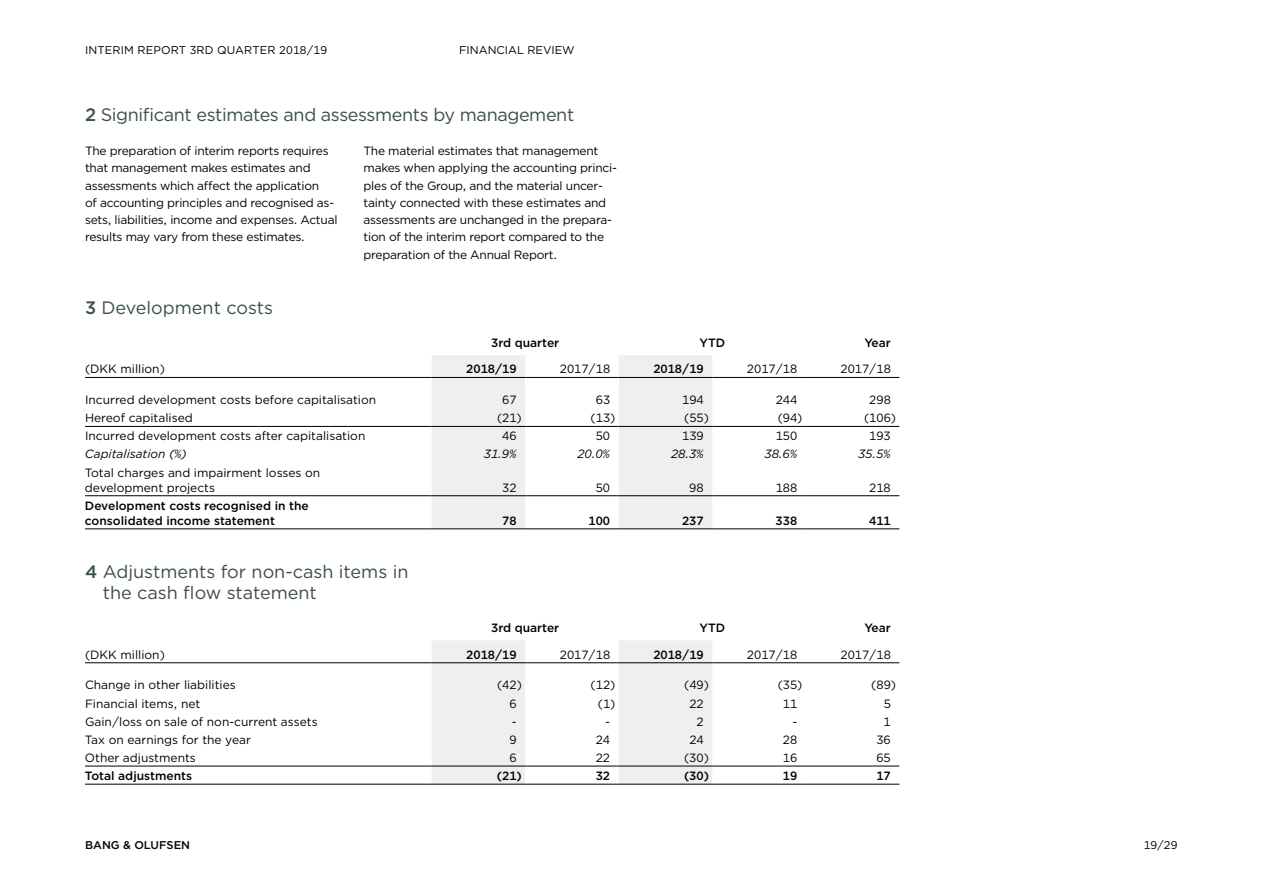
<style>
.page{position:relative;width:1263px;height:893px;background:#fff}
.page>*{position:absolute;margin:0;border:0;box-sizing:border-box;transform-origin:0 0}
.t1{font:18px/21px "Gotham";letter-spacing:-.015em;color:#3c4d4d}
.t2{font:12px/17.2px "Gotham";letter-spacing:-.02em;color:#000}
.t3{font:12px/15px "Gotham";color:#000}
.t4{font:500 12px/15px "Gotham";color:#000}
.t5{font:italic 12px "Gotham";color:#000}
.t6{font:11.25px "Gotham";letter-spacing:.01em;color:#000}
.t7{font:500 11.25px "Gotham";color:#000}
.s1{font-weight:500}
</style>
<div class="page">
<svg style="left:432px;top:355px;width:280px;height:174px;fill:#edf0ee"></svg>
<hr style="left:85px;top:377px;width:347px;height:1px;background:#000">
<hr style="left:432px;top:377px;width:93px;height:1px;background:#000">
<hr style="left:525px;top:377px;width:94px;height:1px;background:#000">
<hr style="left:619px;top:377px;width:93px;height:1px;background:#000">
<hr style="left:712px;top:377px;width:94px;height:1px;background:#000">
<hr style="left:806px;top:377px;width:93px;height:1px;background:#000">
<hr style="left:85px;top:426px;width:347px;height:1px;background:#000">
<hr style="left:432px;top:426px;width:93px;height:1px;background:#000">
<hr style="left:525px;top:426px;width:94px;height:1px;background:#000">
<hr style="left:619px;top:426px;width:93px;height:1px;background:#000">
<hr style="left:712px;top:426px;width:94px;height:1px;background:#000">
<hr style="left:806px;top:426px;width:93px;height:1px;background:#000">
<hr style="left:85px;top:495px;width:347px;height:1px;background:#000">
<hr style="left:432px;top:495px;width:93px;height:1px;background:#000">
<hr style="left:525px;top:495px;width:94px;height:1px;background:#000">
<hr style="left:619px;top:495px;width:93px;height:1px;background:#000">
<hr style="left:712px;top:495px;width:94px;height:1px;background:#000">
<hr style="left:806px;top:495px;width:93px;height:1px;background:#000">
<hr style="left:85px;top:529px;width:347px;height:1px;background:#000">
<hr style="left:432px;top:529px;width:93px;height:1px;background:#000">
<hr style="left:525px;top:529px;width:94px;height:1px;background:#000">
<hr style="left:619px;top:529px;width:93px;height:1px;background:#000">
<hr style="left:712px;top:529px;width:94px;height:1px;background:#000">
<hr style="left:806px;top:529px;width:93px;height:1px;background:#000">
<svg style="left:432px;top:640px;width:280px;height:144px"></svg>
<hr style="left:85px;top:662px;width:347px;height:1px;background:#000">
<hr style="left:432px;top:662px;width:93px;height:1px;background:#000">
<hr style="left:525px;top:662px;width:94px;height:1px;background:#000">
<hr style="left:619px;top:662px;width:93px;height:1px;background:#000">
<hr style="left:712px;top:662px;width:94px;height:1px;background:#000">
<hr style="left:806px;top:662px;width:93px;height:1px;background:#000">
<hr style="left:85px;top:766px;width:347px;height:1px;background:#000">
<hr style="left:432px;top:766px;width:93px;height:1px;background:#000">
<hr style="left:525px;top:766px;width:94px;height:1px;background:#000">
<hr style="left:619px;top:766px;width:93px;height:1px;background:#000">
<hr style="left:712px;top:766px;width:94px;height:1px;background:#000">
<hr style="left:806px;top:766px;width:93px;height:1px;background:#000">
<hr style="left:85px;top:784px;width:347px;height:1px;background:#000">
<hr style="left:432px;top:784px;width:93px;height:1px;background:#000">
<hr style="left:525px;top:784px;width:94px;height:1px;background:#000">
<hr style="left:619px;top:784px;width:93px;height:1px;background:#000">
<hr style="left:712px;top:784px;width:94px;height:1px;background:#000">
<hr style="left:806px;top:784px;width:93px;height:1px;background:#000">
<p class="t6" style="left:85px;top:42px;width:244px">INTERIM REPORT 3RD QUARTER 2018/19</p>
<p class="t6" style="left:459px;top:42px;width:117px">FINANCIAL REVIEW</p>
<h1 class="t1" style="left:85px;top:103px;width:491px"><span class="s1">2</span> Significant estimates and assessments by management</h1>
<p class="t2" style="left:85px;top:142px;width:254px">The preparation of interim reports requires that management makes estimates and assessments which affect the application<br>of accounting principles and recognised as&shy;sets, liabilities, income and expenses. Actual results may vary from these estimates.</p>
<p class="t2" style="left:364px;top:142px;width:255px">The material estimates that management makes when applying the accounting princi&shy;ples of the Group, and the material uncer&shy;tainty connected with these estimates and assessments are unchanged in the prepara&shy;tion of the interim report compared to the preparation of the Annual Report.</p>
<h1 class="t1" style="left:85px;top:297px;width:189px"><span class="s1">3</span> Development costs</h1>
<p class="t4" style="left:491px;top:335px;width:70px">3rd quarter</p>
<p class="t4" style="left:699px;top:335px;width:27px">YTD</p>
<p class="t4" style="left:864px;top:335px;width:28px">Year</p>
<p class="t3" style="left:85px;top:361px;width:81px">(DKK million)</p>
<p class="t4" style="left:466px;top:361px;width:52px">2018/19</p>
<p class="t2" style="left:560px;top:360px;width:52px">2017/18</p>
<p class="t4" style="left:653px;top:361px;width:52px">2018/19</p>
<p class="t2" style="left:747px;top:360px;width:52px">2017/18</p>
<p class="t2" style="left:840px;top:360px;width:52px">2017/18</p>
<p class="t3" style="left:85px;top:392px;width:293px">Incurred development costs before capitalisation</p>
<p class="t2" style="left:502px;top:391px;width:16px">67</p>
<p class="t2" style="left:596px;top:391px;width:16px">63</p>
<p class="t2" style="left:682px;top:391px;width:23px">194</p>
<p class="t2" style="left:776px;top:391px;width:23px">244</p>
<p class="t2" style="left:869px;top:391px;width:23px">298</p>
<p class="t3" style="left:85px;top:410px;width:109px">Hereof capitalised</p>
<p class="t2" style="left:497px;top:409px;width:26px">(21)</p>
<p class="t2" style="left:591px;top:409px;width:26px">(13)</p>
<p class="t2" style="left:684px;top:409px;width:26px">(55)</p>
<p class="t2" style="left:778px;top:409px;width:26px">(94)</p>
<p class="t2" style="left:864px;top:409px;width:34px">(106)</p>
<p class="t3" style="left:85px;top:428px;width:282px">Incurred development costs after capitalisation</p>
<p class="t2" style="left:502px;top:427px;width:16px">46</p>
<p class="t2" style="left:596px;top:427px;width:16px">50</p>
<p class="t2" style="left:682px;top:427px;width:23px">139</p>
<p class="t2" style="left:776px;top:427px;width:23px">150</p>
<p class="t2" style="left:869px;top:427px;width:23px">193</p>
<p class="t5" style="left:85px;top:446px;width:103px">Capitalisation (%)</p>
<p class="t5" style="left:484px;top:446px;width:34px">31.9%</p>
<p class="t5" style="left:578px;top:446px;width:34px">20.0%</p>
<p class="t5" style="left:671px;top:446px;width:34px">28.3%</p>
<p class="t5" style="left:765px;top:446px;width:34px">38.6%</p>
<p class="t5" style="left:858px;top:446px;width:34px">35.5%</p>
<p class="t3" style="left:85px;top:464px;width:237px">Total charges and impairment losses on development projects</p>
<p class="t2" style="left:502px;top:478px;width:16px">32</p>
<p class="t2" style="left:596px;top:478px;width:16px">50</p>
<p class="t2" style="left:689px;top:478px;width:16px">98</p>
<p class="t2" style="left:776px;top:478px;width:23px">188</p>
<p class="t2" style="left:869px;top:478px;width:23px">218</p>
<p class="t4" style="left:85px;top:498px;width:225px">Development costs recognised in the consolidated income statement</p>
<h1 class="t1" style="left:103px;top:561px;width:307px;text-indent:-18px"><span class="s1">4</span> Adjustments for non-cash items in the cash flow statement</h1>
<p class="t4" style="left:502px;top:513px;width:16px">78</p>
<p class="t4" style="left:588px;top:513px;width:23px">100</p>
<p class="t4" style="left:682px;top:513px;width:23px">237</p>
<p class="t4" style="left:776px;top:513px;width:23px">338</p>
<p class="t4" style="left:869px;top:513px;width:23px">411</p>
<p class="t4" style="left:491px;top:620px;width:70px">3rd quarter</p>
<p class="t4" style="left:699px;top:620px;width:27px">YTD</p>
<p class="t4" style="left:864px;top:620px;width:28px">Year</p>
<p class="t3" style="left:85px;top:646px;width:81px">(DKK million)</p>
<p class="t4" style="left:466px;top:647px;width:52px">2018/19</p>
<p class="t2" style="left:560px;top:645px;width:52px">2017/18</p>
<p class="t4" style="left:653px;top:647px;width:52px">2018/19</p>
<p class="t2" style="left:747px;top:645px;width:52px">2017/18</p>
<p class="t2" style="left:840px;top:645px;width:52px">2017/18</p>
<p class="t3" style="left:85px;top:677px;width:152px">Change in other liabilities</p>
<p class="t2" style="left:497px;top:676px;width:26px">(42)</p>
<p class="t2" style="left:591px;top:676px;width:26px">(12)</p>
<p class="t2" style="left:684px;top:676px;width:26px">(49)</p>
<p class="t2" style="left:778px;top:676px;width:26px">(35)</p>
<p class="t2" style="left:871px;top:676px;width:26px">(89)</p>
<p class="t3" style="left:85px;top:695px;width:117px">Financial items, net</p>
<p class="t2" style="left:509px;top:694px;width:9px">6</p>
<p class="t2" style="left:598px;top:694px;width:19px">(1)</p>
<p class="t2" style="left:689px;top:694px;width:16px">22</p>
<p class="t2" style="left:783px;top:694px;width:16px">11</p>
<p class="t2" style="left:884px;top:694px;width:9px">5</p>
<p class="t3" style="left:85px;top:714px;width:234px">Gain/loss on sale of non-current assets</p>
<p class="t2" style="left:512px;top:712px;width:6px">-</p>
<p class="t2" style="left:605px;top:712px;width:6px">-</p>
<p class="t2" style="left:696px;top:712px;width:9px">2</p>
<p class="t2" style="left:792px;top:712px;width:6px">-</p>
<p class="t2" style="left:884px;top:712px;width:9px">1</p>
<p class="t3" style="left:85px;top:732px;width:167px">Tax on earnings for the year</p>
<p class="t2" style="left:509px;top:731px;width:9px">9</p>
<p class="t2" style="left:596px;top:731px;width:16px">24</p>
<p class="t2" style="left:689px;top:731px;width:16px">24</p>
<p class="t2" style="left:783px;top:731px;width:16px">28</p>
<p class="t2" style="left:876px;top:731px;width:16px">36</p>
<p class="t3" style="left:85px;top:750px;width:112px">Other adjustments</p>
<p class="t2" style="left:509px;top:749px;width:9px">6</p>
<p class="t2" style="left:596px;top:749px;width:16px">22</p>
<p class="t2" style="left:684px;top:749px;width:26px">(30)</p>
<p class="t2" style="left:783px;top:749px;width:16px">16</p>
<p class="t2" style="left:876px;top:749px;width:16px">65</p>
<p class="t4" style="left:85px;top:768px;width:109px">Total adjustments</p>
<p class="t4" style="left:497px;top:768px;width:26px">(21)</p>
<p class="t4" style="left:596px;top:768px;width:16px">32</p>
<p class="t4" style="left:684px;top:768px;width:26px">(30)</p>
<p class="t4" style="left:783px;top:768px;width:16px">19</p>
<p class="t4" style="left:876px;top:768px;width:16px">17</p>
<p class="t7" style="left:85px;top:838px;width:107px">BANG &amp; OLUFSEN</p>
<p class="t6" style="left:1144px;top:838px;width:35px">19/29</p>
</div>
